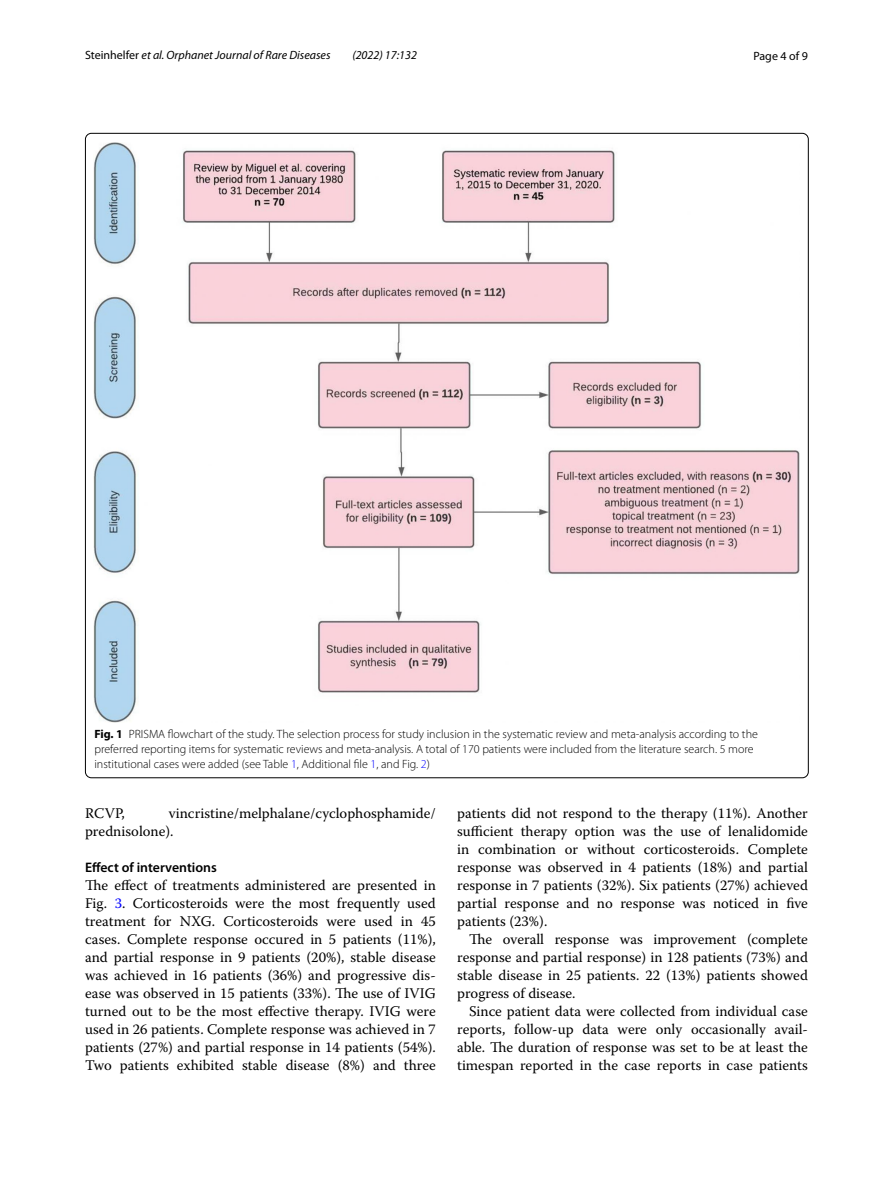
<style>
.page{position:relative;width:893px;height:1187px;background:#fff}
.page>*{position:absolute;margin:0;border:0;box-sizing:border-box;transform-origin:0 0}
.t1{font:14.7px/18px "Warnock Pro";color:#000;text-align:justify}
.t2{font:600 13.8px "Myriad Pro";color:#000}
.t3{font:300 12px/15px "Myriad Pro";color:#000}
.t4{font:italic 12px "Myriad Pro";color:#000}
.t5{font:12px "Myriad Pro";color:#000}
.s1{font-style:normal}
.s2{font-weight:700}
.s3{color:#00f}
</style>
<div class="page">
<img style="left:94px;top:142px;width:706px;height:580px">
<p class="t4" style="left:85px;top:48px;width:247px"><span class="s1">Steinhelfer</span> et al. Orphanet Journal of Rare Diseases</p>
<p class="t4" style="left:352px;top:48px;width:66px">(2022) 17:132</p>
<p class="t5" style="left:753px;top:48px;width:56px">Page 4 of 9</p>
<p class="t3" style="left:94px;top:726px;width:665px"><span class="s2">Fig. 1</span> PRISMA flowchart of the study. The selection process for study inclusion in the systematic review and meta-analysis according to the preferred reporting items for systematic reviews and meta-analysis. A total of 170 patients were included from the literature search. 5 more institutional cases were added (see Table <span class="s3">1</span>, Additional file <span class="s3">1</span>, and Fig. <span class="s3">2</span>)</p>
<p class="t1" style="left:85px;top:804px;width:352px;text-indent:84px">vincristine/melphalane/cyclophosphamide/ prednisolone).</p>
<p class="t2" style="left:85px;top:858px;width:133px">Effect of interventions</p>
<p class="t1" style="left:85px;top:876px;width:352px">The effect of treatments administered are presented in Fig. <span class="s3">3</span>. Corticosteroids were the most frequently used treatment for NXG. Corticosteroids were used in 45 cases. Complete response occured in 5 patients (11%), and partial response in 9 patients (20%), stable disease was achieved in 16 patients (36%) and progressive dis&shy;ease was observed in 15 patients (33%). The use of IVIG turned out to be the most effective therapy. IVIG were used in 26 patients. Complete response was achieved in 7 patients (27%) and partial response in 14 patients (54%).<br>Two patients exhibited stable disease (8%) and three</p>
<p class="t1" style="left:85px;top:804px;width:41px">RCVP,</p>
<p class="t1" style="left:457px;top:804px;width:352px">patients did not respond to the therapy (11%). Another sufficient therapy option was the use of lenalidomide in combination or without corticosteroids. Complete response was observed in 4 patients (18%) and partial response in 7 patients (32%). Six patients (27%) achieved partial response and no response was noticed in five patients (23%).</p>
<p class="t1" style="left:457px;top:930px;width:352px;text-indent:12px">The overall response was improvement (complete response and partial response) in 128 patients (73%) and stable disease in 25 patients. 22 (13%) patients showed progress of disease.</p>
<p class="t1" style="left:457px;top:1002px;width:352px;text-indent:12px">Since patient data were collected from individual case reports, follow-up data were only occasionally avail&shy;able. The duration of response was set to be at least the timespan reported in the case reports in case patients</p>
</div>
